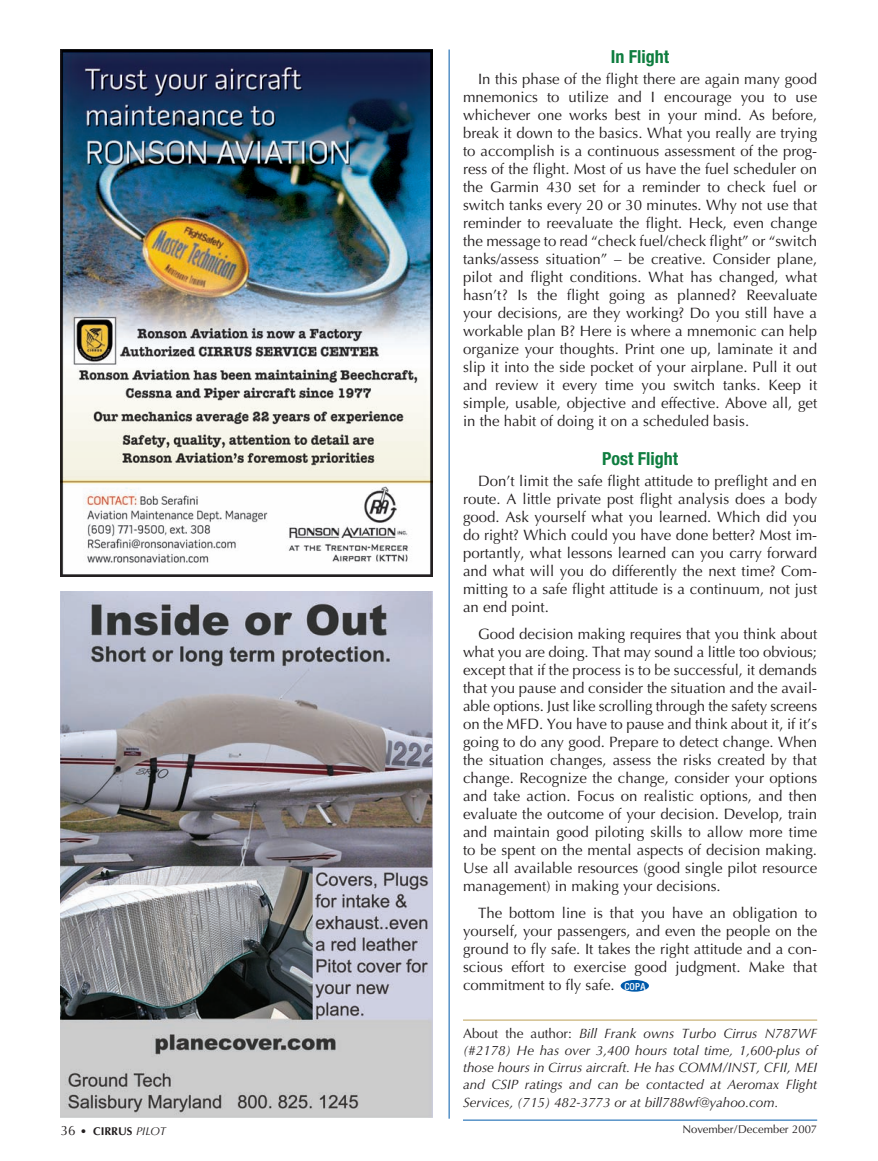
<style>
.page{position:relative;width:878px;height:1161px;background:#fff}
.page>*{position:absolute;margin:0;border:0;box-sizing:border-box;transform-origin:0 0}
.Heading{font:700 condensed 18px "Helvetica Neue";color:#0e7d3f}
.Heading_Paragraph{font:15px/18px "Optima";color:#231f20;text-align:justify}
.Author_s_Bio{font:italic 13.5px/17.2px "Optima";color:#231f20;text-align:justify}
.t1{font:11.25px "Optima";color:#231f20}
.t2{font:700 11.25px "Optima";color:#231f20}
.t3{font:500 condensed 9.75px "Helvetica Neue";color:#fff}
.s1{font-style:normal}
.s2{font-weight:400;font-size:13.5px}
.s3{font-weight:400}
.s4{font-weight:400;font-style:italic}
</style>
<div class="page">
<hr style="left:463px;top:1120px;width:354px;height:1px;background:#015aaa">
<hr style="left:463px;top:1020px;width:354px;height:1px;background:#bda056">
<div style="left:620px;top:980px;width:29px;height:12px;background:#015aaa;border-radius:50%"></div>
<hr style="left:448px;top:50px;width:1px;height:1069px;background:#015aaa">
<img style="left:60px;top:49px;width:372px;height:527px">
<img style="left:61px;top:591px;width:371px;height:527px">
<p class="Heading" style="left:611px;top:46px;width:60px">In Flight</p>
<p class="Heading_Paragraph" style="left:463px;top:71px;width:356px;text-indent:15px">In this phase of the flight there are again many good mnemonics to utilize and I encourage you to use whichever one works best in your mind. As before, break it down to the basics. What you really are trying to accomplish is a continuous assessment of the prog&shy;ress of the flight. Most of us have the fuel scheduler on the Garmin 430 set for a reminder to check fuel or switch tanks every 20 or 30 minutes. Why not use that reminder to reevaluate the flight. Heck, even change the message to read “check fuel/check flight” or “switch tanks/assess situation” – be creative. Consider plane, pilot and flight conditions. What has changed, what hasn’t? Is the flight going as planned? Reevaluate your decisions, are they working? Do you still have a workable plan B? Here is where a mnemonic can help organize your thoughts. Print one up, laminate it and slip it into the side pocket of your airplane. Pull it out and review it every time you switch tanks. Keep it simple, usable, objective and effective. Above all, get in the habit of doing it on a scheduled basis.</p>
<p class="Heading" style="left:602px;top:448px;width:77px">Post Flight</p>
<p class="Heading_Paragraph" style="left:463px;top:473px;width:356px;text-indent:15px">Don’t limit the safe flight attitude to preflight and en route. A little private post flight analysis does a body good. Ask yourself what you learned. Which did you do right? Which could you have done better? Most im&shy;portantly, what lessons learned can you carry forward and what will you do differently the next time? Com&shy;mitting to a safe flight attitude is a continuum, not just an end point.</p>
<p class="Heading_Paragraph" style="left:463px;top:626px;width:356px;text-indent:15px">Good decision making requires that you think about what you are doing. That may sound a little too obvious; except that if the process is to be successful, it demands that you pause and consider the situation and the avail&shy;able options. Just like scrolling through the safety screens on the MFD. You have to pause and think about it, if it’s going to do any good. Prepare to detect change. When the situation changes, assess the risks created by that change. Recognize the change, consider your options and take action. Focus on realistic options, and then evaluate the outcome of your decision. Develop, train and maintain good piloting skills to allow more time to be spent on the mental aspects of decision making.<br>Use all available resources (good single pilot resource management) in making your decisions.</p>
<p class="Heading_Paragraph" style="left:463px;top:905px;width:356px;text-indent:15px">The bottom line is that you have an obligation to yourself, your passengers, and even the people on the ground to fly safe. It takes the right attitude and a con&shy;scious effort to exercise good judgment. Make that commitment to fly safe.</p>
<p class="t3" style="left:624px;top:980px;width:23px">COPA</p>
<p class="Author_s_Bio" style="left:463px;top:1025px;width:356px"><span class="s1">About the author:</span> Bill Frank owns Turbo Cirrus N787WF (#2178) He has over 3,400 hours total time, 1,600-plus of those hours in Cirrus aircraft. He has COMM/INST, CFII, MEI and CSIP ratings and can be contacted at Aeromax Flight Services, (715) 482-3773 or at bill788wf@yahoo.com.</p>
<p class="t2" style="left:61px;top:1124px;width:107px"><span class="s2">36</span> <span class="s3">•</span> CIRRUS <span class="s4">PILOT</span></p>
<p class="t1" style="left:682px;top:1123px;width:136px">November/December 2007</p>
</div>
